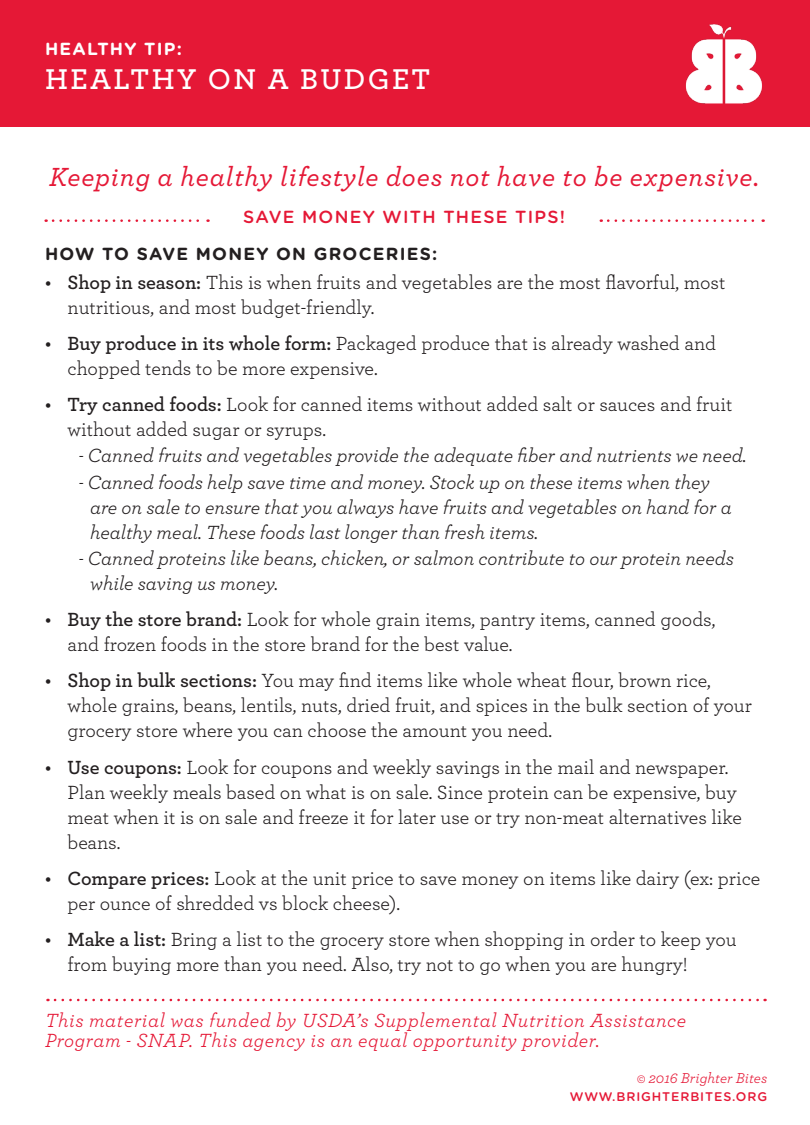
<style>
.page{position:relative;width:810px;height:1125px;background:#fff}
.page>*{position:absolute;margin:0;border:0;box-sizing:border-box;transform-origin:0 0}
.t1{font:600 30px "Archer";letter-spacing:.08em;color:#fff}
.t2{font:italic 500 27.5px "Archer";letter-spacing:.03em;color:#e51836}
.t3{font:20px/25px "Archer";color:#231f20}
.t4{font:italic 20px/25px "Archer";color:#231f20}
.t5{font:italic 20px "Archer";letter-spacing:.03em;color:#e51836}
.t6{font:700 17.5px "Gotham Rounded";letter-spacing:.07em;color:#231f20}
.t7{font:500 17.5px "Gotham Rounded";letter-spacing:.07em;color:#e51836}
.t8{font:700 17.5px "Gotham Rounded";letter-spacing:.07em;color:#fff}
.t9{font:italic 15px "Archer";color:#e51836}
.t10{font:500 12.5px "Gotham Rounded";letter-spacing:.07em;color:#e51836}
.s1{font-weight:600}
</style>
<div class="page">
<div style="left:0;top:0;width:810px;height:126px;background:#e51836"></div>
<svg style="left:53px;top:219px;width:156px;height:3px"></svg>
<svg style="left:608px;top:219px;width:156px;height:3px"></svg>
<svg style="left:55px;top:999px;width:711px;height:2px"></svg>
<img style="left:685px;top:24px;width:77px;height:80px">
<p class="t8" style="left:45px;top:36px;width:139px">HEALTHY TIP:</p>
<p class="t1" style="left:45px;top:57px;width:387px">HEALTHY ON A BUDGET</p>
<p class="t2" style="left:49px;top:156px;width:711px">Keeping a healthy lifestyle does not have to be expensive.</p>
<p class="t7" style="left:243px;top:205px;width:324px">SAVE MONEY WITH THESE TIPS!</p>
<p class="t6" style="left:45px;top:241px;width:394px">HOW TO SAVE MONEY ON GROCERIES:</p>
<p class="t3" style="left:68px;top:269px;width:659px;text-indent:-22px"><span class="s1">• Shop in season:</span> This is when fruits and vegetables are the most flavorful, most nutritious, and most budget-friendly.</p>
<p class="t3" style="left:68px;top:330px;width:650px;text-indent:-22px"><span class="s1">• Buy produce in its whole form:</span> Packaged produce that is already washed and chopped tends to be more expensive.</p>
<p class="t3" style="left:68px;top:391px;width:666px;text-indent:-22px"><span class="s1">• Try canned foods:</span> Look for canned items without added salt or sauces and fruit without added sugar or syrups.</p>
<p class="t4" style="left:79px;top:442px;width:669px">- Canned fruits and vegetables provide the adequate fiber and nutrients we need.</p>
<p class="t4" style="left:90px;top:468px;width:643px;text-indent:-11px">- Canned foods help save time and money. Stock up on these items when they are on sale to ensure that you always have fruits and vegetables on hand for a healthy meal. These foods last longer than fresh items.</p>
<p class="t4" style="left:90px;top:545px;width:646px;text-indent:-11px">- Canned proteins like beans, chicken, or salmon contribute to our protein needs while saving us money.</p>
<p class="t3" style="left:68px;top:606px;width:649px;text-indent:-22px"><span class="s1">• Buy the store brand:</span> Look for whole grain items, pantry items, canned goods, and frozen foods in the store brand for the best value.</p>
<p class="t3" style="left:68px;top:667px;width:686px;text-indent:-22px"><span class="s1">• Shop in bulk sections:</span> You may find items like whole wheat flour, brown rice, whole grains, beans, lentils, nuts, dried fruit, and spices in the bulk section of your grocery store where you can choose the amount you need.</p>
<p class="t3" style="left:68px;top:754px;width:676px;text-indent:-22px"><span class="s1">• Use coupons:</span> Look for coupons and weekly savings in the mail and newspaper.<br>Plan weekly meals based on what is on sale. Since protein can be expensive, buy meat when it is on sale and freeze it for later use or try non-meat alternatives like beans.</p>
<p class="t3" style="left:68px;top:865px;width:694px;text-indent:-22px"><span class="s1">• Compare prices:</span> Look at the unit price to save money on items like dairy (ex: price per ounce of shredded vs block cheese).</p>
<p class="t3" style="left:68px;top:926px;width:671px;text-indent:-22px"><span class="s1">• Make a list:</span> Bring a list to the grocery store when shopping in order to keep you from buying more than you need. Also, try not to go when you are hungry!</p>
<p class="t5" style="left:45px;top:1006px;width:643px">This material was funded by USDA’s Supplemental Nutrition Assistance</p>
<p class="t5" style="left:45px;top:1026px;width:556px">Program - SNAP. This agency is an equal opportunity provider.</p>
<p class="t9" style="left:637px;top:1068px;width:132px">© 2016 Brighter Bites</p>
<p class="t10" style="left:570px;top:1087px;width:199px">WWW.BRIGHTERBITES.ORG</p>
</div>
